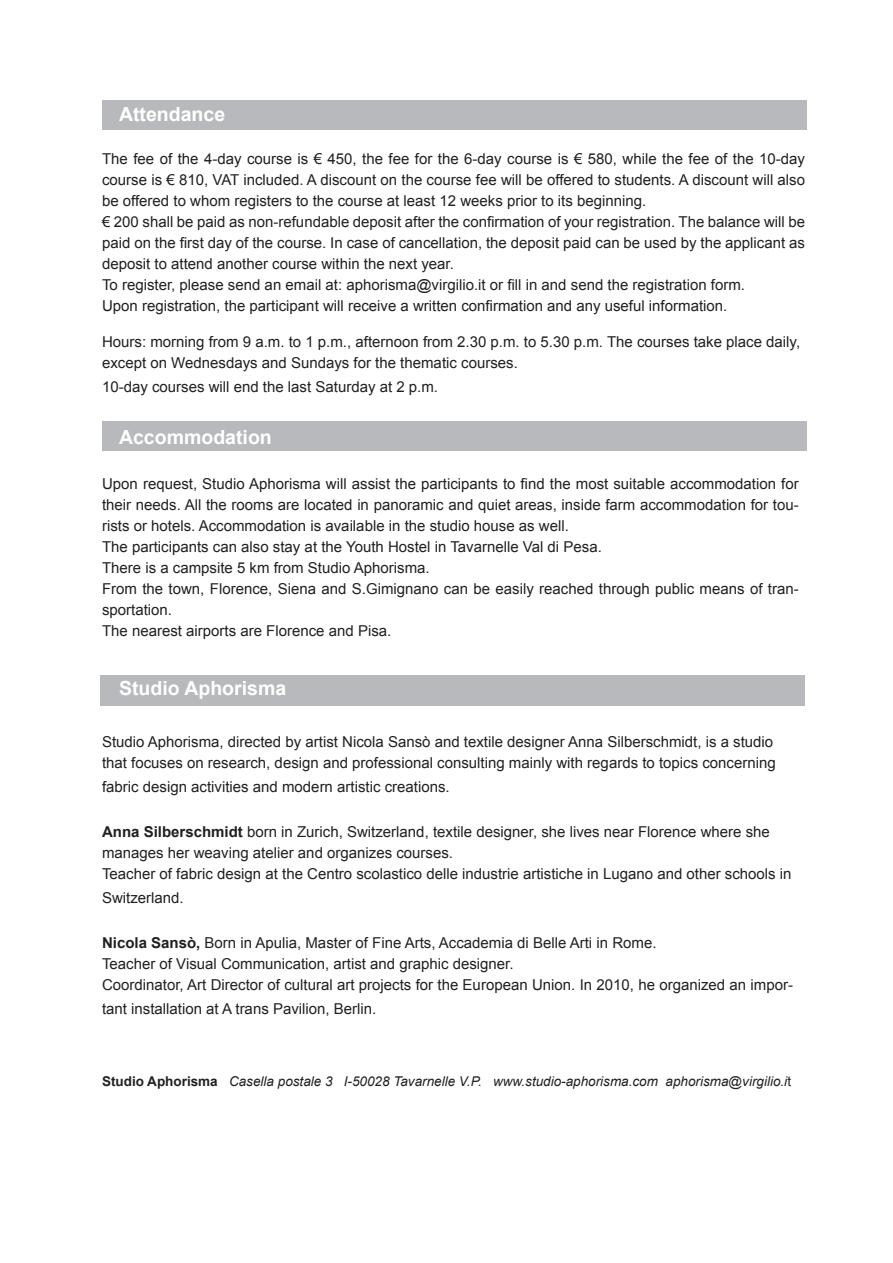
<style>
.page{position:relative;width:893px;height:1263px;background:#fff}
.page>*{position:absolute;margin:0;border:0;box-sizing:border-box;transform-origin:0 0}
.t1{font:700 19.5px "Arial";color:#fff}
.t2{font:15px/21px "Arial";color:#231f20}
.t3{font:italic 13.5px "Arial";color:#231f20}
.s1{font-weight:700}
.s2{font-weight:700;font-style:normal}
.s3{font-style:normal}
</style>
<div class="page">
<div style="left:102px;top:100px;width:704px;height:30px;background:#b8b9bc"></div>
<div style="left:102px;top:421px;width:704px;height:30px;background:#b8b9bc"></div>
<div style="left:101px;top:675px;width:704px;height:31px;background:#b8b9bc"></div>
<p class="t1" style="left:119px;top:101px;width:108px">Attendance</p>
<p class="t2" style="left:102px;top:148px;width:704px;text-align:justify">The fee of the 4-day course is € 450, the fee for the 6-day course is € 580, while the fee of the 10-day course is € 810, VAT included. A discount on the course fee will be offered to students. A discount will also be offered to whom registers to the course at least 12 weeks prior to its beginning.</p>
<p class="t2" style="left:102px;top:211px;width:704px;text-align:justify">€ 200 shall be paid as non-refundable deposit after the confirmation of your registration. The balance will be paid on the first day of the course. In case of cancellation, the deposit paid can be used by the applicant as deposit to attend another course within the next year.</p>
<p class="t2" style="left:102px;top:274px;width:644px">To register, please send an email at: aphorisma@virgilio.it or fill in and send the registration form.</p>
<p class="t2" style="left:102px;top:295px;width:627px">Upon registration, the participant will receive a written confirmation and any useful information.</p>
<p class="t2" style="left:102px;top:331px;width:700px">Hours: morning from 9 a.m. to 1 p.m., afternoon from 2.30 p.m. to 5.30 p.m. The courses take place daily, except on Wednesdays and Sundays for the thematic courses.</p>
<p class="t2" style="left:102px;top:376px;width:337px">10-day courses will end the last Saturday at 2 p.m.</p>
<p class="t1" style="left:119px;top:424px;width:154px">Accommodation</p>
<p class="t2" style="left:102px;top:473px;width:698px;text-align:justify">Upon request, Studio Aphorisma will assist the participants to find the most suitable accommodation for their needs. All the rooms are located in panoramic and quiet areas, inside farm accommodation for tou&shy;rists or hotels. Accommodation is available in the studio house as well.</p>
<p class="t2" style="left:102px;top:536px;width:501px">The participants can also stay at the Youth Hostel in Tavarnelle Val di Pesa.</p>
<p class="t2" style="left:102px;top:557px;width:329px">There is a campsite 5 km from Studio Aphorisma.</p>
<p class="t2" style="left:102px;top:578px;width:698px">From the town, Florence, Siena and S.Gimignano can be easily reached through public means of tran&shy;sportation.</p>
<p class="t2" style="left:102px;top:620px;width:291px">The nearest airports are Florence and Pisa.</p>
<p class="t1" style="left:119px;top:675px;width:169px">Studio Aphorisma</p>
<p class="t2" style="left:102px;top:731px;width:675px">Studio Aphorisma, directed by artist Nicola Sansò and textile designer Anna Silberschmidt, is a studio that focuses on research, design and professional consulting mainly with regards to topics concerning</p>
<p class="t2" style="left:102px;top:776px;width:349px">fabric design activities and modern artistic creations.</p>
<p class="t2" style="left:102px;top:821px;width:669px"><span class="s1">Anna Silberschmidt</span> born in Zurich, Switzerland, textile designer, she lives near Florence where she manages her weaving atelier and organizes courses.</p>
<p class="t2" style="left:102px;top:863px;width:691px">Teacher of fabric design at the Centro scolastico delle industrie artistiche in Lugano and other schools in</p>
<p class="t2" style="left:102px;top:887px;width:83px">Switzerland.</p>
<p class="t2" style="left:102px;top:932px;width:556px"><span class="s1">Nicola Sansò,</span> Born in Apulia, Master of Fine Arts, Accademia di Belle Arti in Rome.</p>
<p class="t2" style="left:102px;top:953px;width:413px">Teacher of Visual Communication, artist and graphic designer.</p>
<p class="t2" style="left:102px;top:972px;width:692px;line-height:24px">Coordinator, Art Director of cultural art projects for the European Union. In 2010, he organized an impor&shy;tant installation at A trans Pavilion, Berlin.</p>
<p class="t3" style="left:102px;top:1073px;width:690px"><span class="s2">Studio Aphorisma</span> Casella postale 3 I-50028 Tavarnelle V.P. www.studio-aphorisma.com aphorisma@virgilio.i<span class="s3">t</span></p>
</div>
